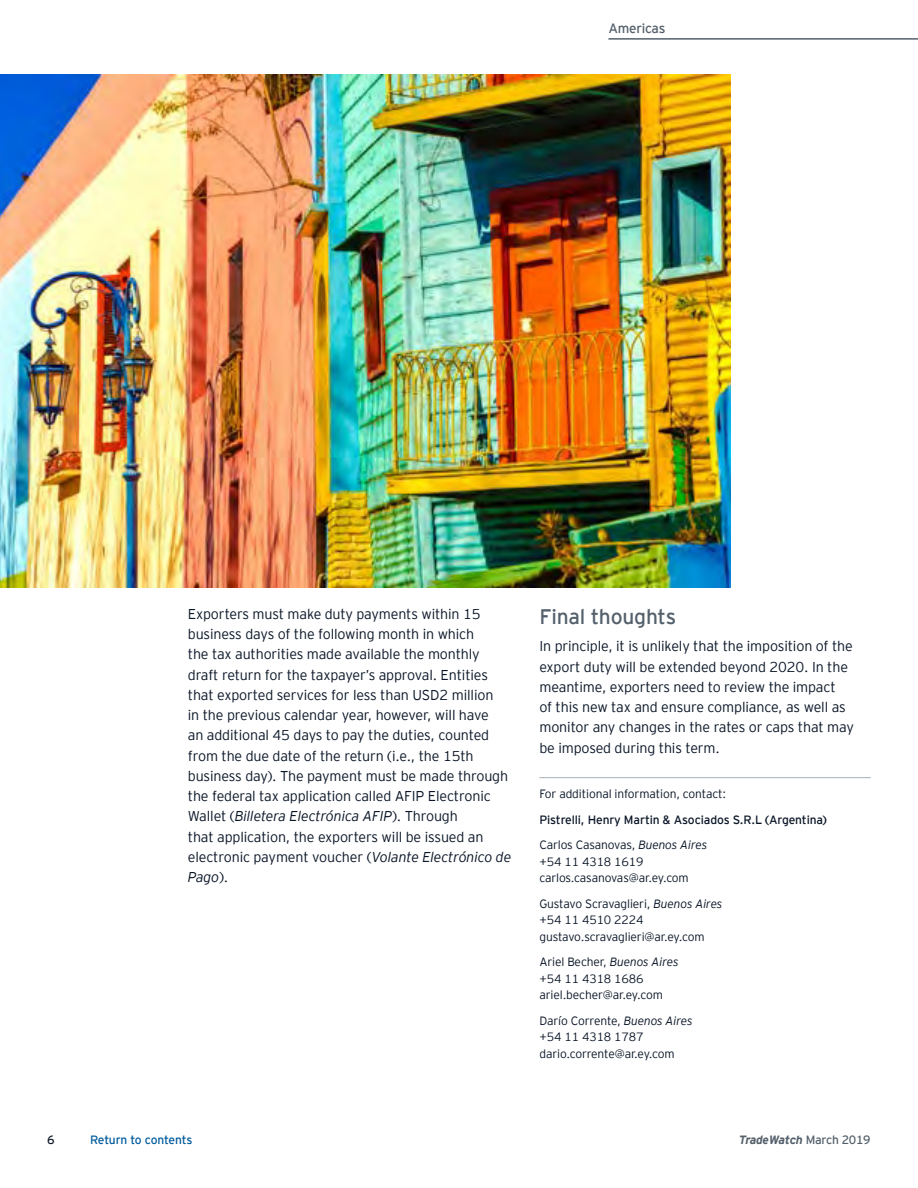
<style>
.page{position:relative;width:918px;height:1188px;background:#fff}
.page>*{position:absolute;margin:0;border:0;box-sizing:border-box;transform-origin:0 0}
.t1{font:21px "EY Interstate";letter-spacing:-.01em;color:#54606b}
.t2{font:300 14.25px/20.2px "EY Interstate";letter-spacing:-.01em;color:#0a1627}
.t3{font:13.5px "EY Interstate";letter-spacing:-.02em;color:#54606b}
.t4{font:300 12px/16.5px "EY Interstate";letter-spacing:-.01em;color:#0a1627}
.t5{font:300 12px/25.5px "EY Interstate";letter-spacing:-.01em;color:#0a1627}
.t6{font:italic 700 12px "EY Interstate";letter-spacing:-.02em;color:#54606b}
.t7{font:12px "EY Interstate";letter-spacing:-.015em;color:#005b9e}
.t8{font:12px "EY Interstate";color:#0a1627}
.s1{font-style:italic}
.s2{font-style:inherit}
.s3{font-weight:400;font-style:normal}
</style>
<div class="page">
<hr style="left:608px;top:38px;width:310px;height:2px;background:#54606b">
<img style="left:0;top:74px;width:730px;height:513px">
<hr style="left:539px;top:777px;width:332px;height:1px;background:#a7afb5">
<p class="t3" style="left:608px;top:19px;width:59px">Americas</p>
<p class="t2" style="left:188px;top:603px;width:325px">Exporters must make duty payments within 15 business days of the following month in which<br>the tax authorities made available the monthly draft return for the taxpayer’s approval. Entities that exported services for less than USD2 million<br>in the previous calendar year, however, will have<br>an additional 45 days to pay the duties, counted from the due date of the return (i.e., the 15th business day). The payment must be made through the federal tax application called AFIP Electronic Wallet (<span class="s1">Billetera Electrónica AFIP</span>). Through<br>that application, the exporters will be issued an electronic payment voucher (<span class="s1">Volante Electrónico de Pago</span>).</p>
<h1 class="t1" style="left:539px;top:602px;width:138px">Final thoughts</h1>
<p class="t2" style="left:539px;top:635px;width:316px">In principle, it is unlikely that the imposition of the export duty will be extended beyond 2020. In the meantime, exporters need to review the impact<br>of this new tax and ensure compliance, as well as monitor any changes in the rates or caps that may be imposed during this term.</p>
<p class="t4" style="left:539px;top:785px;width:188px">For additional information, contact:</p>
<p class="t5" style="left:539px;top:806px;width:289px">Pistrelli, Henry Martin &amp; Asociados S.R.L (Argentina)<br><span class="s2">Carlos Casanovas,</span> <span class="s1">Buenos Aires</span></p>
<p class="t4" style="left:539px;top:853px;width:151px">+54 11 4318 1619 carlos.casanovas@ar.ey.com</p>
<p class="t4" style="left:539px;top:895px;width:185px">Gustavo Scravaglieri, <span class="s1">Buenos Aires </span>+54 11 4510 2224 gustavo.scravaglieri@ar.ey.com</p>
<p class="t4" style="left:539px;top:953px;width:141px">Ariel Becher, <span class="s1">Buenos Aires </span>+54 11 4318 1686 ariel.becher@ar.ey.com</p>
<p class="t4" style="left:539px;top:1012px;width:155px">Darío Corrente, <span class="s1">Buenos Aires </span>+54 11 4318 1787 dario.corrente@ar.ey.com</p>
<p class="t8" style="left:47px;top:1131px;width:9px">6</p>
<p class="t7" style="left:90px;top:1131px;width:104px">Return to contents</p>
<p class="t6" style="left:739px;top:1131px;width:133px">TradeWatch <span class="s3">March 2019</span></p>
</div>
